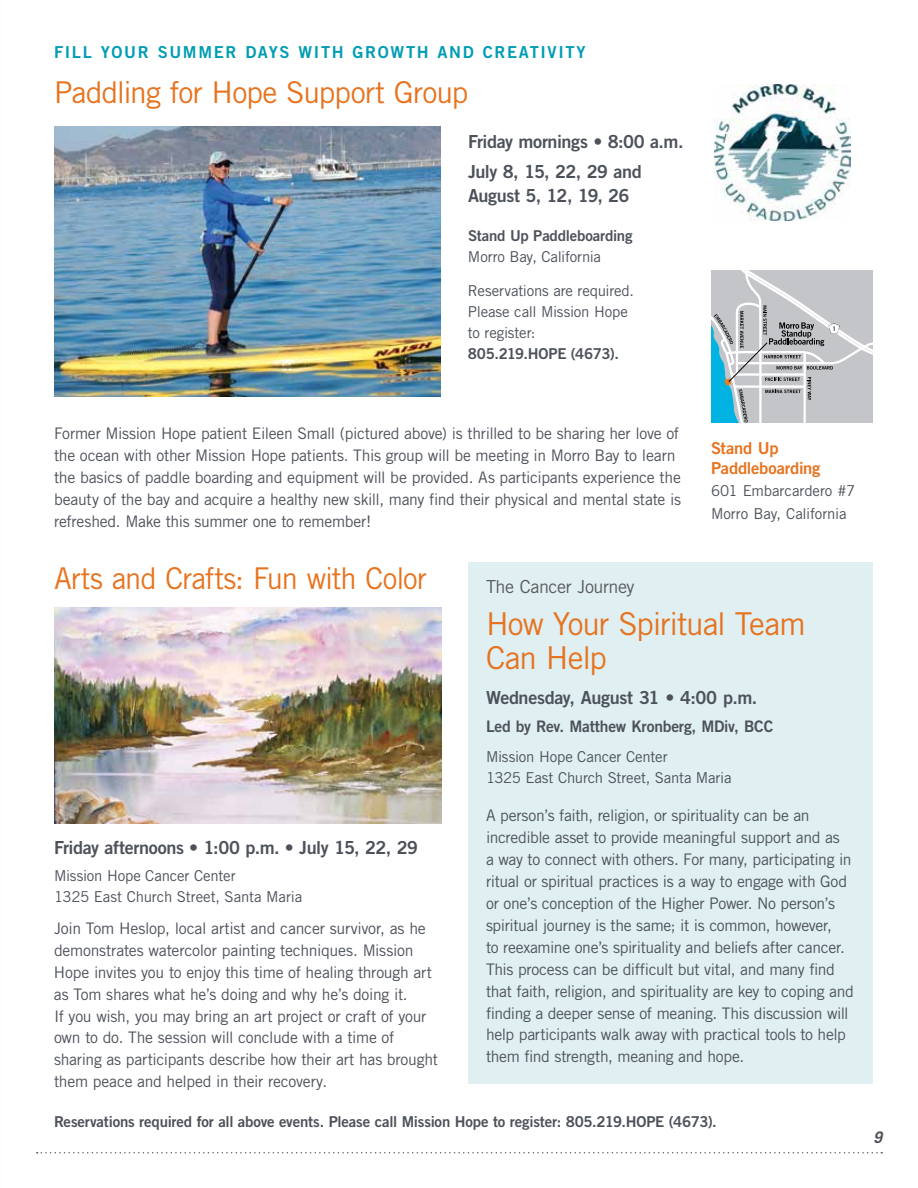
<style>
.page{position:relative;width:918px;height:1188px;background:#fff}
.page>*{position:absolute;margin:0;border:0;box-sizing:border-box;transform-origin:0 0}
.t1{font:31.5px/34.5px "Trade Gothic LT Std";letter-spacing:-.035em;color:#e7731f}
.t2{font:30px "Trade Gothic LT Std";letter-spacing:-.03em;color:#e7731f}
.t3{font:18px/30px "Trade Gothic LT Std Bd 2";letter-spacing:-.025em;color:#4d525a}
.t4{font:18px "Trade Gothic LT Std";letter-spacing:-.025em;color:#5a5b5d}
.t5{font:16.5px "Trade Gothic Bold Two";letter-spacing:.1em;color:#009db4}
.t6{font:16.5px/19.5px "Trade Gothic Bold Two";letter-spacing:-.01em;color:#e7731f}
.t7{font:15.9px/21.9px "Trade Gothic LT Std";letter-spacing:-.02em;color:#4d525a}
.t8{font:15.9px "Trade Gothic LT Std Bd 2";letter-spacing:-.01em;color:#4d525a}
.t9{font:italic 700 15.9px "Trade Gothic";color:#4d525a}
.t10{font:15px/21px "Trade Gothic LT Std";letter-spacing:-.01em;color:#4d525a}
.t11{font:15px "Trade Gothic LT Std Bd 2";letter-spacing:-.015em;color:#4d525a}
</style>
<div class="page">
<div style="left:468px;top:562px;width:405px;height:522px;background:#dfeff2"></div>
<svg style="left:37px;top:1152px;width:845px;height:2px"></svg>
<svg style="left:711px;top:270px;width:162px;height:153px"></svg>
<img style="left:54px;top:126px;width:387px;height:270px">
<img style="left:54px;top:608px;width:387px;height:216px">
<img style="left:714px;top:84px;width:136px;height:136px">
<p class="t5" style="left:54px;top:42px;width:143px">FILL YOUR SUMME</p>
<p class="t5" style="left:226px;top:42px;width:362px">R DAYS WITH GROWTH AND CREATIVITY</p>
<h2 class="t2" style="left:54px;top:74px;width:416px">Paddling for Hope Support Group</h2>
<p class="t3" style="left:468px;top:126px;width:217px">Friday mornings • 8:00 a.m.<br>July 8, 15, 22, 29 and</p>
<p class="t3" style="left:468px;top:180px;width:163px">August 5, 12, 19, 26</p>
<p class="t11" style="left:468px;top:226px;width:166px">Stand U p Paddleboarding</p>
<p class="t10" style="left:468px;top:246px;width:135px">Morro Bay, California</p>
<p class="t10" style="left:468px;top:280px;width:168px">Reservations are required.<br>Please call Mission Hope to register:</p>
<p class="t11" style="left:468px;top:345px;width:152px">805.219.HOPE (4673).</p>
<p class="t7" style="left:54px;top:422px;width:629px">Former Mission Hope patient Eileen Small (pictured above) is thrilled to be sharing her love of the ocean with other Mission Hope patients. This group will be meeting in Morro Bay to learn the basics of paddle boarding and equipment will be provided. As participants experience the beauty of the bay and acquire a healthy new skill, many find their physical and mental state is refreshed. Make this summer one to remember!</p>
<h2 class="t2" style="left:54px;top:560px;width:374px">Arts and Crafts: Fun with Color</h2>
<p class="t4" style="left:486px;top:576px;width:150px">The Cancer Journey</p>
<p class="t6" style="left:711px;top:438px;width:111px">STAND U P<br>PADDLEBOARDING</p>
<p class="t10" style="left:711px;top:480px;width:146px;line-height:22.5px">601 Embarcardero #7<br>Morro Bay, California</p>
<p class="t3" style="left:54px;top:833px;width:366px">Friday afternoons • 1:00 p.m. • July 15, 22, 29</p>
<p class="t10" style="left:54px;top:865px;width:250px">Mission Hope Cancer Center<br>1325 East Church Street, Santa Maria</p>
<p class="t7" style="left:54px;top:917px;width:386px">Join Tom Heslop, local artist and cancer survivor, as he demonstrates watercolor painting techniques. Mission Hope invites you to enjoy this time of healing through art as Tom shares what he’s doing and why he’s doing it.<br>If you wish, you may bring an art project or craft of your own to do. The session will conclude with a time of sharing as participants describe how their art has brought them peace and helped in their recovery.</p>
<h1 class="t1" style="left:486px;top:606px;width:321px">How Your Spiritual Team<br>Can Help</h1>
<p class="t3" style="left:486px;top:682px;width:273px">Wednesday, August 31 • 4:00 p.m.</p>
<p class="t8" style="left:486px;top:717px;width:289px">Led by Rev. Matthew Kronberg, MDiv, BCC</p>
<p class="t10" style="left:486px;top:746px;width:247px">Mission Hope Cancer Center<br>1325 East Church Street, Santa Maria</p>
<p class="t7" style="left:486px;top:805px;width:369px">A person’s faith, religion, or spirituality can be an incredible asset to provide meaningful support and as<br>a way to connect with others. For many, participating in ritual or spiritual practices is a way to engage with God or one’s conception of the Higher Power. No person’s spiritual journey is the same; it is common, however,<br>to reexamine one’s spirituality and beliefs after cancer.<br>This process can be difficult but vital, and many find that faith, religion, and spirituality are key to coping and finding a deeper sense of meaning. This discussion will help participants walk away with practical tools to help them find strength, meaning and hope.</p>
<p class="t11" style="left:54px;top:1112px;width:664px">Reservations required for all above events. Please call Mission Hope to register: 805.219.HOPE (4673).</p>
<p class="t9" style="left:873px;top:1128px;width:10px">9</p>
</div>
